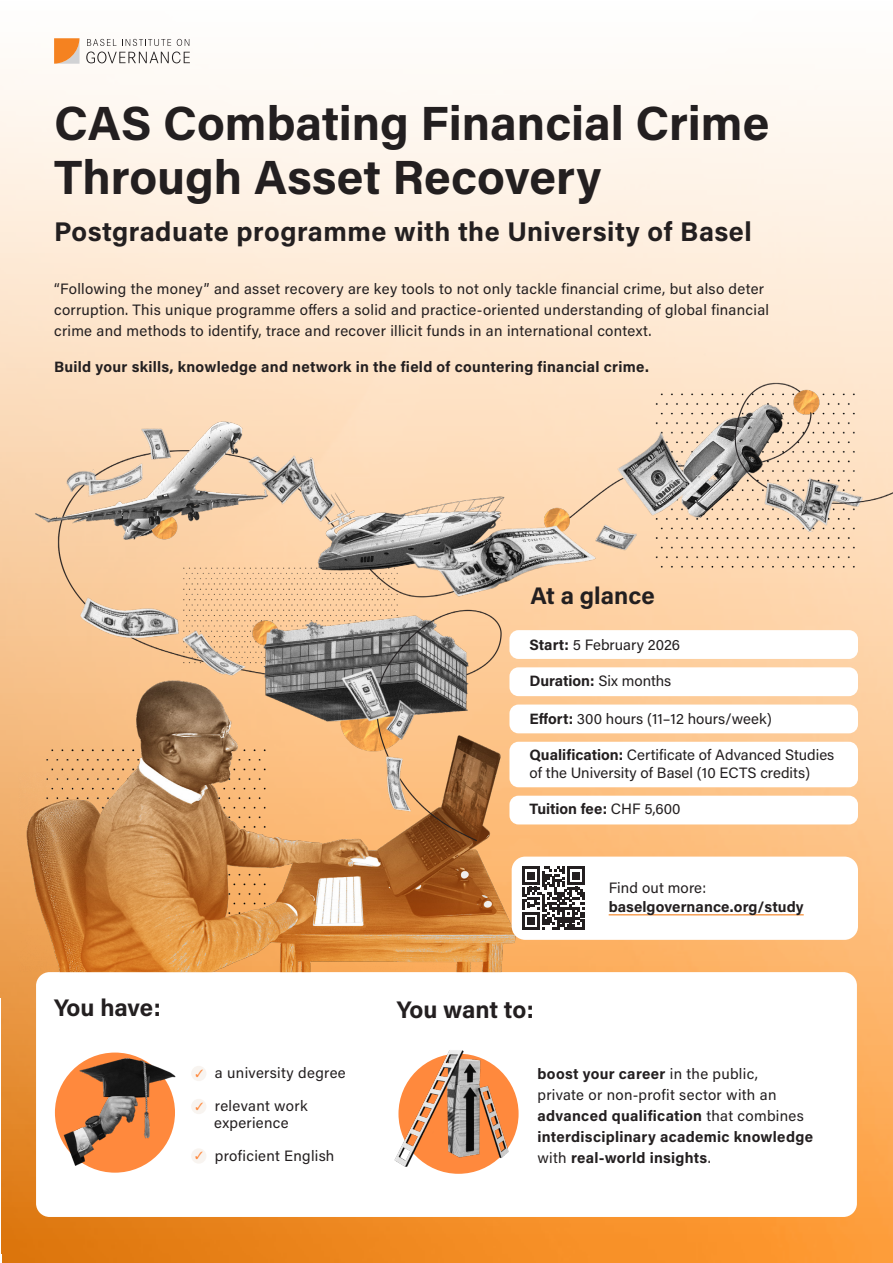
<style>
.page{position:relative;width:893px;height:1263px;background:#fff}
.page>*{position:absolute;margin:0;border:0;box-sizing:border-box;transform-origin:0 0}
.t1{font:700 48px/54px "Acumin Pro";color:#231f20}
.t2{font:700 27px "Acumin Pro";letter-spacing:.02em;color:#231f20}
.t3{font:700 24px "Acumin Pro";letter-spacing:-.005em;color:#231f20}
.t4{font:15px/21px "Acumin Pro";letter-spacing:.02em;color:#231f20}
.A5_main_text{font:700 15px/21px "Acumin Pro";letter-spacing:.02em;color:#231f20}
.t5{font:15px/18px "Acumin Pro";color:#231f20}
.A5_main_text-2{font:700 15px "Acumin Pro";color:#231f20}
.A5_main_text-3{font:700 15px "Acumin Pro";letter-spacing:-.005em;color:#231f20}
.s1{font-weight:700}
.s2{font-weight:400}
</style>
<div class="page">
<img style="left:0;top:38px;width:893px;height:1225px">
<div style="left:36px;top:972px;width:821px;height:245px;background:#fff;border-radius:14px"></div>
<svg style="left:54px;top:38px;width:26px;height:26px"></svg>
<svg style="left:87px;top:39px;width:29px;height:7px"></svg>
<svg style="left:122px;top:39px;width:49px;height:7px"></svg>
<svg style="left:177px;top:39px;width:12px;height:7px"></svg>
<svg style="left:86px;top:52px;width:104px;height:11px"></svg>
<img style="left:54px;top:1057px;width:122px;height:116px">
<img style="left:0;top:319px;width:893px;height:653px">
<img style="left:394px;top:1050px;width:125px;height:124px">
<div style="left:191px;top:1066px;width:15px;height:15px;background:#f8f4f0;border-radius:50%"></div>
<div style="left:191px;top:1099px;width:15px;height:15px;background:#f8f4f0;border-radius:50%"></div>
<div style="left:191px;top:1148px;width:15px;height:16px;background:#f8f4f0;border-radius:50%"></div>
<div style="left:509px;top:742px;width:349px;height:45px;background:#fff;border-radius:9px"></div>
<div style="left:509px;top:704px;width:349px;height:29px;background:#fff;border-radius:9px"></div>
<div style="left:509px;top:667px;width:349px;height:29px;background:#fff;border-radius:9px"></div>
<div style="left:509px;top:630px;width:349px;height:29px;background:#fff;border-radius:9px"></div>
<div style="left:509px;top:796px;width:349px;height:28px;background:#fff;border-radius:9px"></div>
<div style="left:512px;top:856px;width:346px;height:84px;background:#fff;border-radius:14px"></div>
<svg style="left:522px;top:867px;width:63px;height:63px"></svg>
<hr style="left:609px;top:914px;width:195px;height:1px;background:#f58220">
<p class="t1" style="left:54px;top:94px;width:717px">CAS Combating Financial Crime<br>Through Asset Recovery</p>
<p class="t2" style="left:54px;top:212px;width:699px">Postgraduate programme with the University of Basel</p>
<p class="t4" style="left:54px;top:277px;width:717px">“Following the money” and asset recovery are key tools to not only tackle financial crime, but also deter corruption. This unique programme offers a solid and practice-oriented understanding of global financial crime and methods to identify, trace and recover illicit funds in an international context.</p>
<p class="A5_main_text" style="left:54px;top:355px;width:596px">Build your skills, knowledge and network in the field of countering financial crime.</p>
<p class="t3" style="left:530px;top:579px;width:126px">At a glance</p>
<p class="t5" style="left:530px;top:635px;width:152px"><span class="s1">Start:</span> 5 February 2026</p>
<p class="A5_main_text-3" style="left:530px;top:670px;width:143px">Duration: <span class="s2">Six months</span></p>
<p class="t5" style="left:530px;top:709px;width:244px"><span class="s1">Effort:</span> 300 hours (11–12 hours/week)</p>
<p class="t5" style="left:530px;top:745px;width:306px"><span class="s1">Qualification:</span> Certificate of Advanced Studies of the University of Basel (10 ECTS credits)</p>
<p class="A5_main_text-2" style="left:530px;top:798px;width:153px">Tuition fee: <span class="s2">CHF 5,600</span></p>
<p class="t3" style="left:54px;top:991px;width:108px">You have:</p>
<p class="t3" style="left:397px;top:993px;width:138px">You want to:</p>
<p class="A5_main_text" style="left:609px;top:877px;width:197px;line-height:19.2px"><span class="s2">Find out more: </span>baselgovernance.org/study</p>
<p class="t4" style="left:215px;top:1062px;width:132px">a university degree</p>
<p class="t4" style="left:214px;top:1097px;width:95px;line-height:16.5px">relevant work experience</p>
<p class="t4" style="left:215px;top:1144px;width:121px">proficient English</p>
<p class="A5_main_text" style="left:537px;top:1062px;width:277px">boost your career <span class="s2">in the public,<br>private or non-profit sector with an </span>advanced qualification <span class="s2">that combines </span>interdisciplinary academic knowledge <span class="s2">with</span> real-world insights<span class="s2">.</span></p>
</div>
